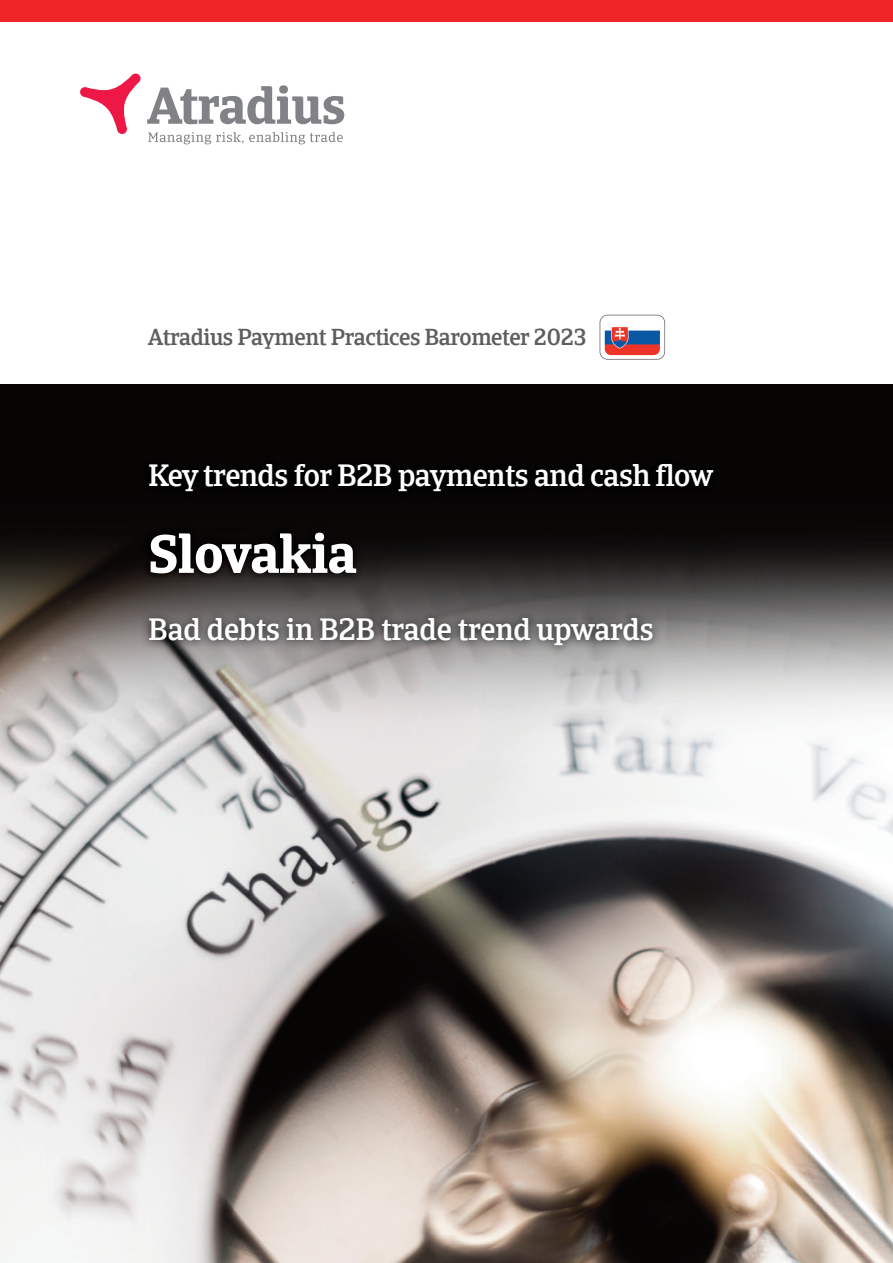
<style>
.page{position:relative;width:893px;height:1263px;background:#fff}
.page>*{position:absolute;margin:0;border:0;box-sizing:border-box;transform-origin:0 0}
.t1{font:700 54px "Catalana";letter-spacing:-.01em;color:#fff}
.t2{font:500 30px "Catalana";letter-spacing:-.02em;color:#fff}
.t3{font:500 22.5px "Catalana";letter-spacing:-.02em;color:#5d5e60}
</style>
<div class="page">
<img style="left:0;top:384px;width:893px;height:879px">
<div style="left:0;top:0;width:893px;height:21px;background:#ee2628"></div>
<svg style="left:147px;top:85px;width:197px;height:39px"></svg>
<svg style="left:80px;top:74px;width:61px;height:60px"></svg>
<svg style="left:148px;top:132px;width:195px;height:12px"></svg>
<img style="left:128px;top:430px;width:728px;height:495px">
<div style="left:600px;top:315px;width:65px;height:45px;border:2px solid #636366;border-radius:8px"></div>
<img style="left:605px;top:319px;width:55px;height:36px;border-radius:6px">
<p class="t3" style="left:148px;top:322px;width:440px">Atradius Payment Practices Barometer 2023</p>
<p class="t2" style="left:148px;top:456px;width:567px">Key trends for B2B payments and cash flow</p>
<h1 class="t1" style="left:148px;top:519px;width:210px">Slovakia</h1>
<p class="t2" style="left:148px;top:610px;width:507px">Bad debts in B2B trade trend upwards</p>
</div>
